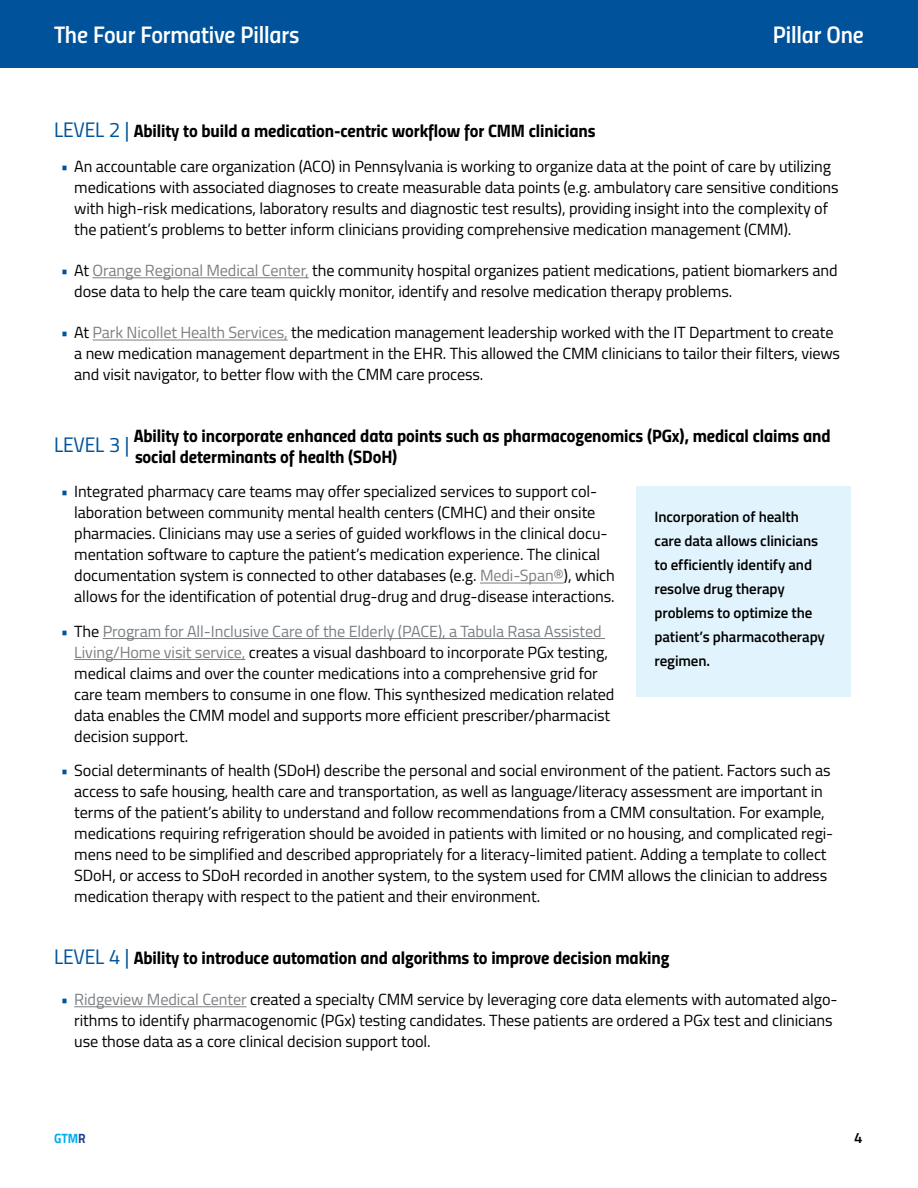
<style>
.page{position:relative;width:918px;height:1188px;background:#fff}
.page>*{position:absolute;margin:0;border:0;box-sizing:border-box;transform-origin:0 0}
.body{font:24px "Titillium Semibold Upright";letter-spacing:-.005em;color:#fff}
.Level_1_-_2_lines{font:21px "Titillium Regular Upright";letter-spacing:-.005em;color:#00539b}
.Level_1_-_long_state{font:18px "Titillium Bold Upright";letter-spacing:-.005em;color:#000}
.Level_1_-_2_lines-2{font:18px/21px "Titillium Bold Upright";letter-spacing:-.005em;color:#000}
.t1{font:16.2px/21px "Titillium";letter-spacing:-.005em;color:#000}
.call_out{font:600 15px/24px "Titillium";letter-spacing:-.005em;color:#000}
.Summary_author{font:600 15px "Titillium";color:#000}
.Summary_author-2{font:700 13.5px "Titillium";color:#00aeef;scale:.9 1}
.s1{font-family:"Titillium Regular Upright";font-size:21px;color:#00539b}
.s2{color:#00539b}
.s3{color:#7c7f82}
.s4{color:#25408f}
</style>
<div class="page">
<hr style="left:93px;top:278px;width:216px;height:1px;background:#7c7f82">
<hr style="left:93px;top:340px;width:195px;height:1px;background:#7c7f82">
<hr style="left:480px;top:583px;width:84px;height:1px;background:#7c7f82">
<hr style="left:103px;top:638px;width:502px;height:1px;background:#7c7f82">
<hr style="left:74px;top:659px;width:171px;height:1px;background:#7c7f82">
<hr style="left:74px;top:1007px;width:173px;height:1px;background:#7c7f82">
<div style="left:0;top:0;width:918px;height:68px;background:#00539b"></div>
<div style="left:636px;top:486px;width:214px;height:211px;background:#e1f4fd"></div>
<p class="body" style="left:54px;top:16px;width:247px">The Four Formative Pillars</p>
<p class="body" style="left:773px;top:16px;width:93px">Pillar One</p>
<p class="Level_1_-_long_state" style="left:54px;top:117px;width:543px"><span class="s1">LEVEL 2 |</span> Ability to build a medication-centric workflow for CMM clinicians</p>
<p class="t1" style="left:74px;top:155px;width:766px;text-indent:-14px"><span class="s2">•</span> An accountable care organization (ACO) in Pennsylvania is working to organize data at the point of care by utilizing medications with associated diagnoses to create measurable data points (e.g. ambulatory care sensitive conditions with high-risk medications, laboratory results and diagnostic test results), providing insight into the complexity of the patient’s problems to better inform clinicians providing comprehensive medication management (CMM).</p>
<p class="t1" style="left:74px;top:259px;width:765px;text-indent:-13px"><span class="s2">•</span> At <span class="s3">Orange Regional Medical Center,</span> the community hospital organizes patient medications, patient biomarkers and dose data to help the care team quickly monitor, identify and resolve medication therapy problems.</p>
<p class="t1" style="left:74px;top:321px;width:767px;text-indent:-14px"><span class="s2">•</span> At <span class="s3">Park Nicollet Health Services,</span> the medication management leadership worked with the IT Department to create a new medication management department in the EHR. This allowed the CMM clinicians to tailor their filters, views and visit navigator, to better flow with the CMM care process.</p>
<p class="Level_1_-_2_lines" style="left:54px;top:429px;width:77px">LEVEL 3 |</p>
<p class="Level_1_-_2_lines-2" style="left:134px;top:424px;width:698px">Ability to incorporate enhanced data points such as pharmacogenomics (PGx), medical claims and social determinants of health (SDoH)</p>
<p class="t1" style="left:74px;top:480px;width:542px;text-indent:-14px"><span class="s2">•</span> Integrated pharmacy care teams may offer specialized services to support col&shy;laboration between community mental health centers (CMHC) and their onsite pharmacies. Clinicians may use a series of guided workflows in the clinical docu&shy;mentation software to capture the patient’s medication experience. The clinical documentation system is connected to other databases (e.g. <span class="s3">Medi-Span®</span>), which allows for the identification of potential drug-drug and drug-disease interactions.</p>
<p class="t1" style="left:74px;top:620px;width:542px;text-indent:-14px"><span class="s2">•</span> The <span class="s3">Program for All-Inclusive Care of the Elderly (PACE), a Tabula Rasa Assisted Living/Home visit service,</span> creates a visual dashboard to incorporate PGx testing, medical claims and over the counter medications into a comprehensive grid for care team members to consume in one flow. This synthesized medication related data enables the CMM model and supports more efficient prescriber/pharmacist decision support.</p>
<p class="t1" style="left:74px;top:759px;width:761px;text-indent:-14px"><span class="s2">•</span> Social determinants of health (SDoH) describe the personal and social environment of the patient. Factors such as access to safe housing, health care and transportation, as well as language/literacy assessment are important in terms of the patient’s ability to understand and follow recommendations from a CMM consultation. For example, medications requiring refrigeration should be avoided in patients with limited or no housing, and complicated regi&shy;mens need to be simplified and described appropriately for a literacy-limited patient. Adding a template to collect SDoH, or access to SDoH recorded in another system, to the system used for CMM allows the clinician to address medication therapy with respect to the patient and their environment.</p>
<p class="call_out" style="left:654px;top:504px;width:172px">Incorporation of health care data allows clinicians to efficiently identify and resolve drug therapy problems to optimize the patient’s pharmacotherapy regimen.</p>
<p class="Level_1_-_long_state" style="left:54px;top:943px;width:617px"><span class="s1">LEVEL 4 |</span> Ability to introduce automation and algorithms to improve decision making</p>
<p class="t1" style="left:74px;top:988px;width:765px;text-indent:-14px"><span class="s2">•</span> <span class="s3">Ridgeview Medical Center</span> created a specialty CMM service by leveraging core data elements with automated algo&shy;rithms to identify pharmacogenomic (PGx) testing candidates. These patients are ordered a PGx test and clinicians use those data as a core clinical decision support tool.</p>
<p class="Summary_author-2" style="left:54px;top:1128px;width:37px">GTM<span class="s4">R</span></p>
<p class="Summary_author" style="left:854px;top:1127px;width:10px">4</p>
</div>
